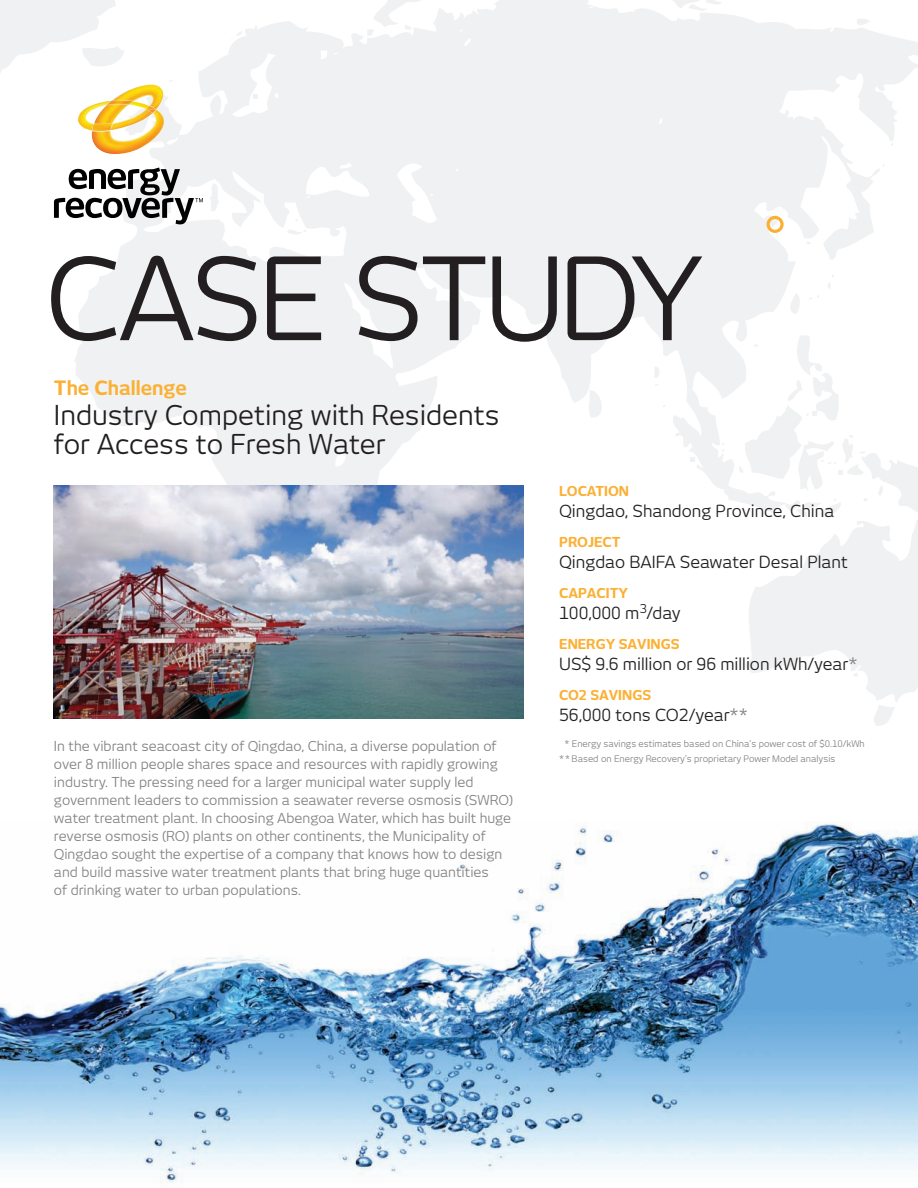
<style>
.page{position:relative;width:918px;height:1188px;background:#fff}
.page>*{position:absolute;margin:0;border:0;box-sizing:border-box;transform-origin:0 0}
.t1{font:112.5px "New June";letter-spacing:-.04em;color:#231f20}
.t2{font:27px/29.4px "New June";color:#231f20}
.t3{font:700 19.5px "New June";color:#fbb033}
.t4{font:16.5px "New June";color:#231f20}
.t5{font:13.5px/18px "New June";color:#868382}
.t6{font:700 13.5px "New June";color:#fbb033}
.t7{font:12px "New June";color:#231f20}
.t8{font:9px "New June";color:#868382}
.s1{color:#868382}
</style>
<div class="page">
<img style="left:0;top:821px;width:918px;height:367px">
<svg style="left:0;top:1px;width:74px;height:718px"></svg>
<svg style="left:74px;top:1px;width:844px;height:501px;fill:#f0f1f2"></svg>
<svg style="left:230px;top:32px;width:13px;height:8px"></svg>
<svg style="left:739px;top:335px;width:179px;height:391px"></svg>
<img style="left:90px;top:85px;width:76px;height:69px">
<img style="left:77px;top:100px;width:79px;height:31px">
<svg style="left:146px;top:106px;width:10px;height:7px"></svg>
<img style="left:107px;top:100px;width:27px;height:5px">
<img style="left:92px;top:123px;width:21px;height:8px">
<svg style="left:54px;top:168px;width:149px;height:56px"></svg>
<img style="left:54px;top:486px;width:470px;height:233px">
<div style="left:767px;top:216px;width:17px;height:17px;border:3px solid #fbb033;border-radius:50%"></div>
<p class="t1" style="left:45px;top:233px;width:660px">CASE STUDY</p>
<p class="t3" style="left:54px;top:377px;width:134px">The Challenge</p>
<p class="t2" style="left:54px;top:400px;width:447px">Industry Competing with Residents for Access to Fresh Water</p>
<p class="t5" style="left:54px;top:737px;width:461px">In the vibrant seacoast city of Qingdao, China, a diverse population of over 8 million people shares space and resources with rapidly growing industry. The pressing need for a larger municipal water supply led government leaders to commission a seawater reverse osmosis (SWRO) water treatment plant. In choosing Abengoa Water, which has built huge reverse osmosis (RO) plants on other continents, the Municipality of Qingdao sought the expertise of a company that knows how to design and build massive water treatment plants that bring huge quantities</p>
<p class="t5" style="left:54px;top:881px;width:248px">of drinking water to urban populations.</p>
<p class="t6" style="left:559px;top:483px;width:71px">LOCATION</p>
<p class="t4" style="left:559px;top:502px;width:277px">Qingdao, Shandong Province, China</p>
<p class="t6" style="left:559px;top:534px;width:63px">PROJECT</p>
<p class="t4" style="left:559px;top:553px;width:290px">Qingdao BAIFA Seawater Desal Plant</p>
<p class="t6" style="left:559px;top:585px;width:70px">CAPACITY</p>
<p class="t4" style="left:559px;top:604px;width:123px">100,000 m /day</p>
<p class="t6" style="left:559px;top:636px;width:122px">ENERGY SAVINGS</p>
<p class="t4" style="left:559px;top:655px;width:300px">US$ 9.6 million or 96 million kWh/year<span class="s1">*</span></p>
<p class="t6" style="left:559px;top:687px;width:93px">CO2 SAVINGS</p>
<p class="t4" style="left:559px;top:706px;width:190px">56,000 tons CO2/year<span class="s1">**</span></p>
<p class="t8" style="left:565px;top:738px;width:302px">* Energy savings estimates based on China’s power cost of $0.10/kWh</p>
<p class="t8" style="left:559px;top:753px;width:278px">* * Based on Energy Recovery’s proprietary Power Model analysis</p>
<p class="t7" style="left:640px;top:602px;width:9px">3</p>
</div>
